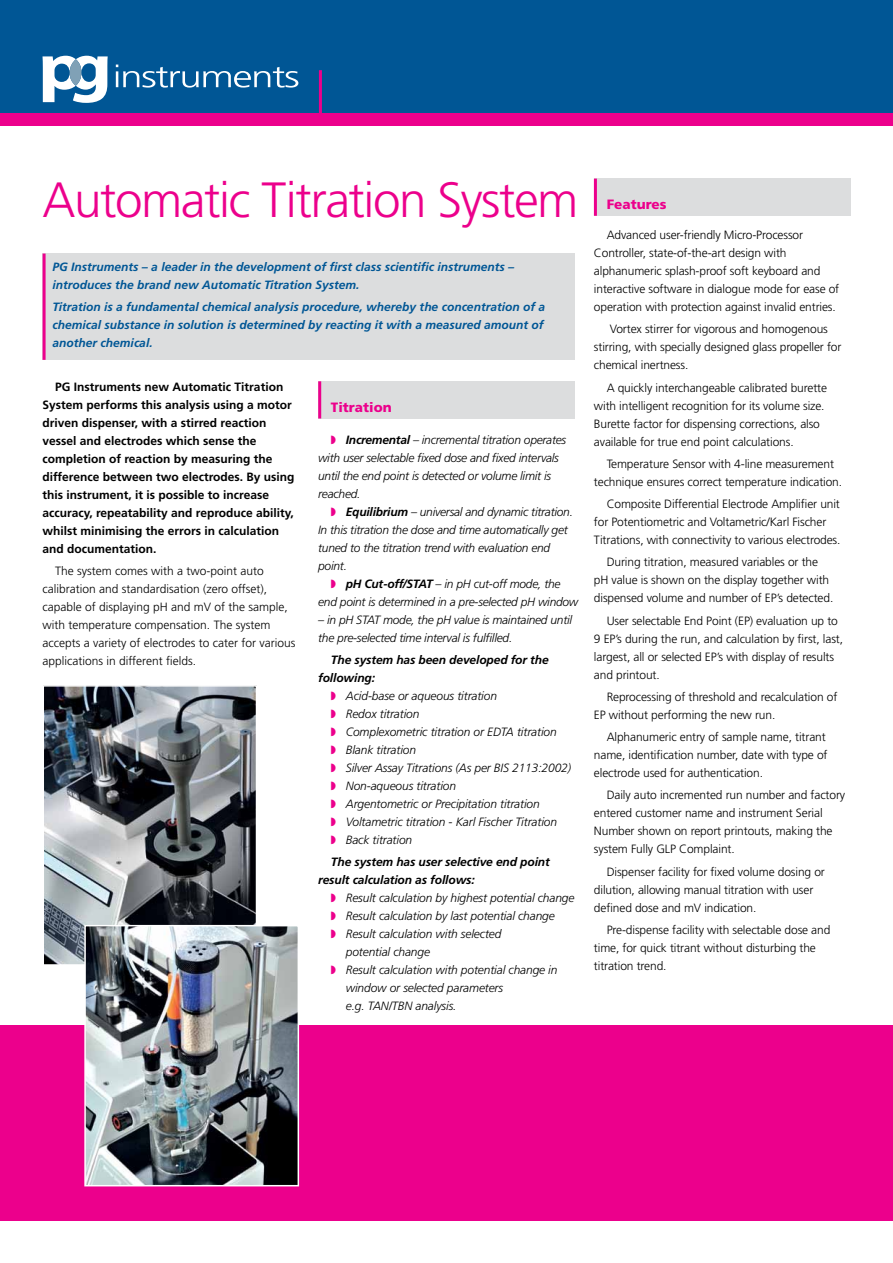
<style>
.page{position:relative;width:893px;height:1263px;background:#fff}
.page>*{position:absolute;margin:0;border:0;box-sizing:border-box;transform-origin:0 0}
.t1{font:300 49.5px "Frutiger";letter-spacing:-.03em;color:#ec008c}
.t2{font:900 13.5px "Frutiger";color:#ec008c}
.t3{font:300 12px/18px "Frutiger";letter-spacing:-.01em;color:#000}
.t4{font:italic 300 12px/18px "Frutiger";letter-spacing:-.01em;color:#000}
.t5{font:700 12px/18px "Frutiger";color:#000}
.t6{font:italic 700 12px/18px "Frutiger";color:#005695}
.t7{font:italic 700 12px/18px "Frutiger";letter-spacing:-.01em;color:#000}
.s1{font-weight:700}
</style>
<div class="page">
<div style="left:0;top:0;width:893px;height:125px;background:#ec008c"></div>
<div style="left:0;top:0;width:893px;height:113px;background:#005695"></div>
<div style="left:0;top:1025px;width:893px;height:195px;background:#ec008c"></div>
<img style="left:46px;top:688px;width:208px;height:275px">
<div style="left:43px;top:685px;width:214px;height:281px;border:2px solid #fff"></div>
<hr style="left:319px;top:70px;width:3px;height:53px;background:#ec008c">
<svg style="left:43px;top:56px;width:65px;height:47px"></svg>
<div style="left:70px;top:59px;width:11px;height:27px;background:#80a1b6;border-radius:50%"></div>
<svg style="left:116px;top:65px;width:182px;height:23px"></svg>
<div style="left:43px;top:254px;width:532px;height:106px;background:#dcddde"></div>
<hr style="left:43px;top:254px;width:3px;height:106px;background:#ec008c">
<div style="left:318px;top:381px;width:257px;height:37px;background:#dcddde"></div>
<hr style="left:318px;top:381px;width:3px;height:37px;background:#ec008c">
<div style="left:594px;top:179px;width:256px;height:37px;background:#dcddde"></div>
<hr style="left:594px;top:179px;width:3px;height:37px;background:#ec008c">
<img style="left:87px;top:928px;width:209px;height:255px">
<div style="left:84px;top:925px;width:215px;height:261px;border:2px solid #fff"></div>
<h1 class="t1" style="left:43px;top:172px;width:537px">Automatic Titration System</h1>
<p class="t6" style="left:53px;top:257px;width:463px">PG Instruments – a leader in the development of first class scientific instruments – introduces the brand new Automatic Titration System.</p>
<p class="t6" style="left:53px;top:297px;width:494px">Titration is a fundamental chemical analysis procedure, whereby the concentration of a chemical substance in solution is determined by reacting it with a measured amount of another chemical.</p>
<p class="t5" style="left:43px;top:377px;width:254px;text-indent:13px">PG Instruments new Automatic Titration System performs this analysis using a motor driven dispenser, with a stirred reaction vessel and electrodes which sense the completion of reaction by measuring the difference between two electrodes. By using this instrument, it is possible to increase accuracy, repeatability and reproduce ability, whilst minimising the errors in calculation and documentation.</p>
<p class="t3" style="left:43px;top:562px;width:255px;text-indent:13px">The system comes with a two-point auto calibration and standardisation (zero offset), capable of displaying pH and mV of the sample, with temperature compensation. The system accepts a variety of electrodes to cater for various applications in different fields.</p>
<p class="t2" style="left:331px;top:399px;width:62px">Titration</p>
<p class="t4" style="left:318px;top:430px;width:249px;text-indent:28px"><span class="s1">Incremental</span> – incremental titration operates with user selectable fixed dose and fixed intervals until the end point is detected or volume limit is reached.</p>
<p class="t4" style="left:318px;top:502px;width:256px;text-indent:28px"><span class="s1">Equilibrium</span> – universal and dynamic titration.<br>In this titration the dose and time automatically get tuned to the titration trend with evaluation end point.</p>
<p class="t4" style="left:318px;top:574px;width:262px;text-indent:28px"><span class="s1">pH Cut-off/STAT</span> – in pH cut-off mode, the end point is determined in a pre-selected pH window</p>
<p class="t4" style="left:318px;top:610px;width:255px">– in pH STAT mode, the pH value is maintained until the pre-selected time interval is fulfilled.</p>
<p class="t7" style="left:318px;top:651px;width:232px;text-indent:13px">The system has been developed for the following:</p>
<p class="t4" style="left:346px;top:687px;width:227px">Acid-base or aqueous titration<br>Redox titration<br>Complexometric titration or EDTA titration<br>Blank titration<br>Silver Assay Titrations (As per BIS 2113:2002)<br>Non-aqueous titration<br>Argentometric or Precipitation titration<br>Voltametric titration - Karl Fischer Titration<br>Back titration</p>
<p class="t7" style="left:318px;top:853px;width:233px;text-indent:13px">The system has user selective end point result calculation as follows:</p>
<p class="t4" style="left:346px;top:889px;width:230px">Result calculation by highest potential change Result calculation by last potential change Result calculation with selected<br>potential change<br>Result calculation with potential change in window or selected parameters<br>e.g. TAN/TBN analysis.</p>
<p class="t2" style="left:607px;top:196px;width:61px">Features</p>
<p class="t3" style="left:594px;top:226px;width:247px;text-indent:13px">Advanced user-friendly Micro-Processor Controller, state-of-the-art design with alphanumeric splash-proof soft keyboard and interactive software in dialogue mode for ease of operation with protection against invalid entries.</p>
<p class="t3" style="left:594px;top:320px;width:249px;text-indent:16px">Vortex stirrer for vigorous and homogenous stirring, with specially designed glass propeller for chemical inertness.</p>
<p class="t3" style="left:594px;top:378px;width:235px;text-indent:13px">A quickly interchangeable calibrated burette with intelligent recognition for its volume size.<br>Burette factor for dispensing corrections, also available for true end point calculations.</p>
<p class="t3" style="left:594px;top:455px;width:250px;text-align:center">Temperature Sensor with 4-line measurement technique ensures correct temperature indication.</p>
<p class="t3" style="left:594px;top:495px;width:248px;text-indent:13px">Composite Differential Electrode Amplifier unit for Potentiometric and Voltametric/Karl Fischer<br>Titrations, with connectivity to various electrodes.</p>
<p class="t3" style="left:594px;top:553px;width:241px;text-align:center">During titration, measured variables or the<br>pH value is shown on the display together with dispensed volume and number of EP’s detected.</p>
<p class="t3" style="left:594px;top:611px;width:251px;text-indent:13px">User selectable End Point (EP) evaluation up to 9 EP’s during the run, and calculation by first, last, largest, all or selected EP’s with display of results and printout.</p>
<p class="t3" style="left:594px;top:688px;width:245px;text-indent:13px">Reprocessing of threshold and recalculation of<br>EP without performing the new run.</p>
<p class="t3" style="left:594px;top:728px;width:235px;text-indent:13px">Alphanumeric entry of sample name, titrant name, identification number, date with type of electrode used for authentication.</p>
<p class="t3" style="left:594px;top:786px;width:253px;text-indent:13px">Daily auto incremented run number and factory entered customer name and instrument Serial Number shown on report printouts, making the system Fully GLP Complaint.</p>
<p class="t3" style="left:594px;top:862px;width:232px;text-indent:13px">Dispenser facility for fixed volume dosing or dilution, allowing manual titration with user defined dose and mV indication.</p>
<p class="t3" style="left:594px;top:921px;width:238px;text-indent:13px">Pre-dispense facility with selectable dose and time, for quick titrant without disturbing the titration trend.</p>
</div>
